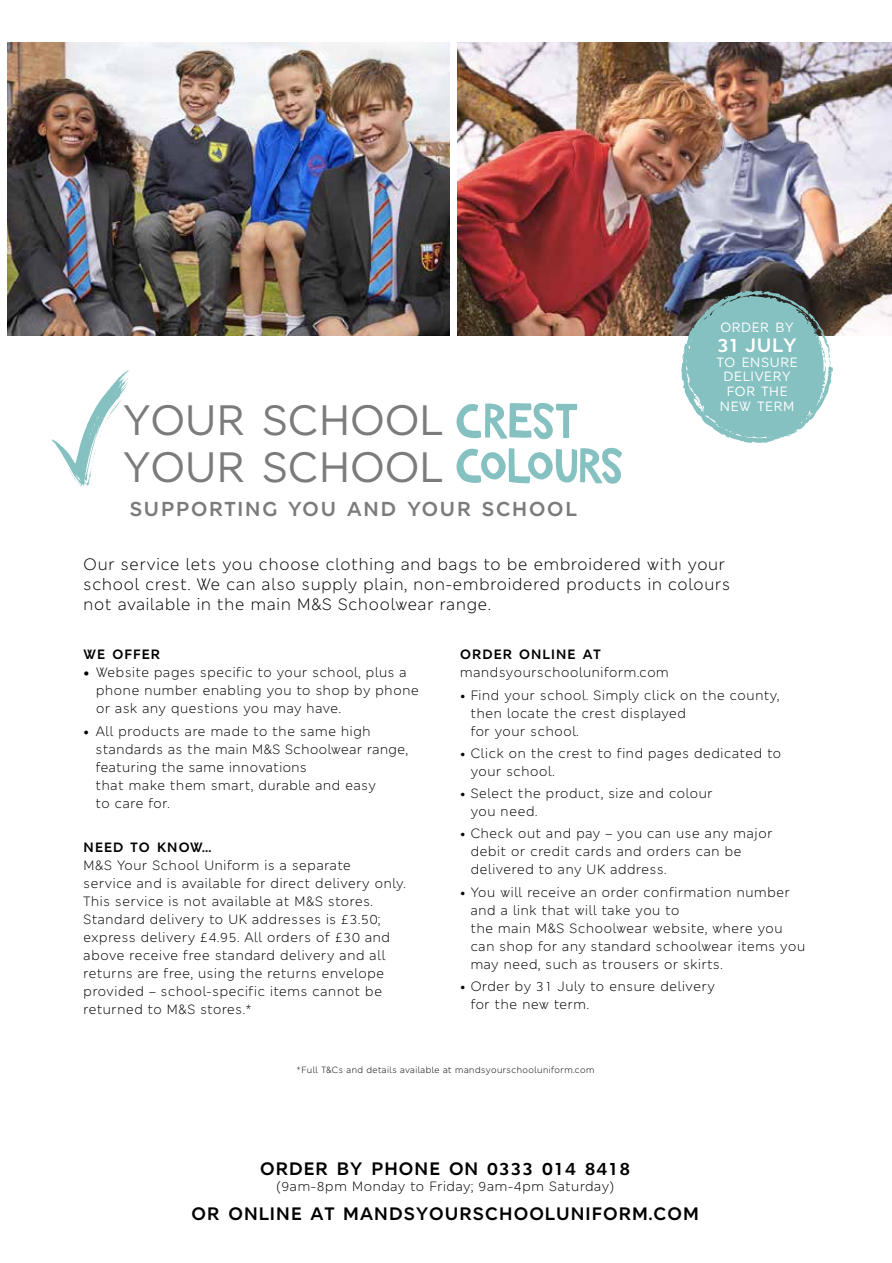
<style>
.page{position:relative;width:892px;height:1263px;background:#fff}
.page>*{position:absolute;margin:0;border:0;box-sizing:border-box;transform-origin:0 0}
.t1{font:600 42.45px/46px "M&S London";letter-spacing:.01em;color:#7c7b7b}
.t2{font:700 20.1px "M&S London";letter-spacing:.09em;color:#7c7b7b}
.t3{font:700 19.35px "M&S London";letter-spacing:.03em;color:#fff}
.t4{font:700 18px "M&S London";letter-spacing:.06em;color:#000}
.t5{font:16.5px/19.8px "M&S London";letter-spacing:.05em;color:#000}
.t6{font:13.5px/18px "M&S London";letter-spacing:.05em;color:#000}
.t7{font:700 13.5px "M&S London";letter-spacing:.08em;color:#000}
.t8{font:600 13.35px/14.9px "M&S London";letter-spacing:.05em;color:#fff;text-align:center}
.t9{font:9px "M&S London";letter-spacing:.05em;color:#000}
.s1{font-weight:700}
.s2{font-weight:600}
</style>
<div class="page">
<img style="left:7px;top:43px;width:442px;height:293px">
<img style="left:458px;top:43px;width:433px;height:293px">
<svg style="left:52px;top:370px;width:78px;height:116px"></svg>
<svg style="left:456px;top:403px;width:121px;height:37px"></svg>
<svg style="left:456px;top:448px;width:166px;height:36px"></svg>
<svg style="left:681px;top:290px;width:151px;height:153px;background:#8cb8b7"></svg>
<h1 class="t1" style="left:123px;top:397px;width:320px">YOUR SCHOOL<br>YOUR SCHOOL</h1>
<h2 class="t2" style="left:130px;top:496px;width:448px">SUPPORTING YOU AND YOUR SCHOOL</h2>
<p class="t8" style="left:720px;top:320px;width:75px">ORDER BY</p>
<h3 class="t3" style="left:717px;top:332px;width:80px">31 JULY</h3>
<p class="t8" style="left:716px;top:354px;width:82px">TO ENSURE<br>DELIVERY<br>FOR THE<br>NEW TERM</p>
<p class="t5" style="left:84px;top:554px;width:648px">Our service lets you choose clothing and bags to be embroidered with your school crest. We can also supply plain, non-embroidered products in colours not available in the main M&amp;S Schoolwear range.</p>
<p class="t7" style="left:84px;top:646px;width:78px">WE OFFER</p>
<p class="t6" style="left:96px;top:663px;width:324px;text-indent:-13px"><span class="s1">•</span> Website pages specific to your school, plus a phone number enabling you to shop by phone or ask any questions you may have.</p>
<p class="t6" style="left:96px;top:722px;width:313px;text-indent:-12px"><span class="s2">•</span> All products are made to the same high standards as the main M&amp;S Schoolwear range, featuring the same innovations<br>that make them smart, durable and easy<br>to care for.</p>
<p class="t7" style="left:84px;top:839px;width:129px">NEED TO KNOW…</p>
<p class="t6" style="left:84px;top:856px;width:324px">M&amp;S Your School Uniform is a separate<br>service and is available for direct delivery only.<br>This service is not available at M&amp;S stores.<br>Standard delivery to UK addresses is £3.50; express delivery £4.95. All orders of £30 and above receive free standard delivery and all returns are free, using the returns envelope provided – school-specific items cannot be returned to M&amp;S stores.*</p>
<p class="t7" style="left:460px;top:646px;width:142px">ORDER ONLINE AT</p>
<p class="t6" style="left:460px;top:663px;width:210px">mandsyourschooluniform.com</p>
<p class="t6" style="left:470px;top:686px;width:310px;text-indent:-11px">• Find your school. Simply click on the county, then locate the crest displayed<br>for your school.</p>
<p class="t6" style="left:470px;top:744px;width:312px;text-indent:-11px">• Click on the crest to find pages dedicated to your school.</p>
<p class="t6" style="left:470px;top:784px;width:243px;text-indent:-11px">• Select the product, size and colour you need.</p>
<p class="t6" style="left:470px;top:824px;width:303px;text-indent:-11px">• Check out and pay – you can use any major debit or credit cards and orders can be delivered to any UK address.</p>
<p class="t6" style="left:470px;top:882px;width:336px;text-indent:-11px">• You will receive an order confirmation number and a link that will take you to<br>the main M&amp;S Schoolwear website, where you can shop for any standard schoolwear items you may need, such as trousers or skirts.</p>
<p class="t6" style="left:470px;top:977px;width:245px;text-indent:-11px">• Order by 31 July to ensure delivery for the new term.</p>
<p class="t9" style="left:296px;top:1064px;width:300px">*Full T&amp;Cs and details available at mandsyourschooluniform.com</p>
<h3 class="t4" style="left:260px;top:1157px;width:371px">ORDER BY PHONE ON 0333 014 8418</h3>
<p class="t6" style="left:276px;top:1177px;width:339px">(9am-8pm Monday to Friday; 9am-4pm Saturday)</p>
<h3 class="t4" style="left:191px;top:1202px;width:509px">OR ONLINE AT MANDSYOURSCHOOLUNIFORM.COM</h3>
</div>
